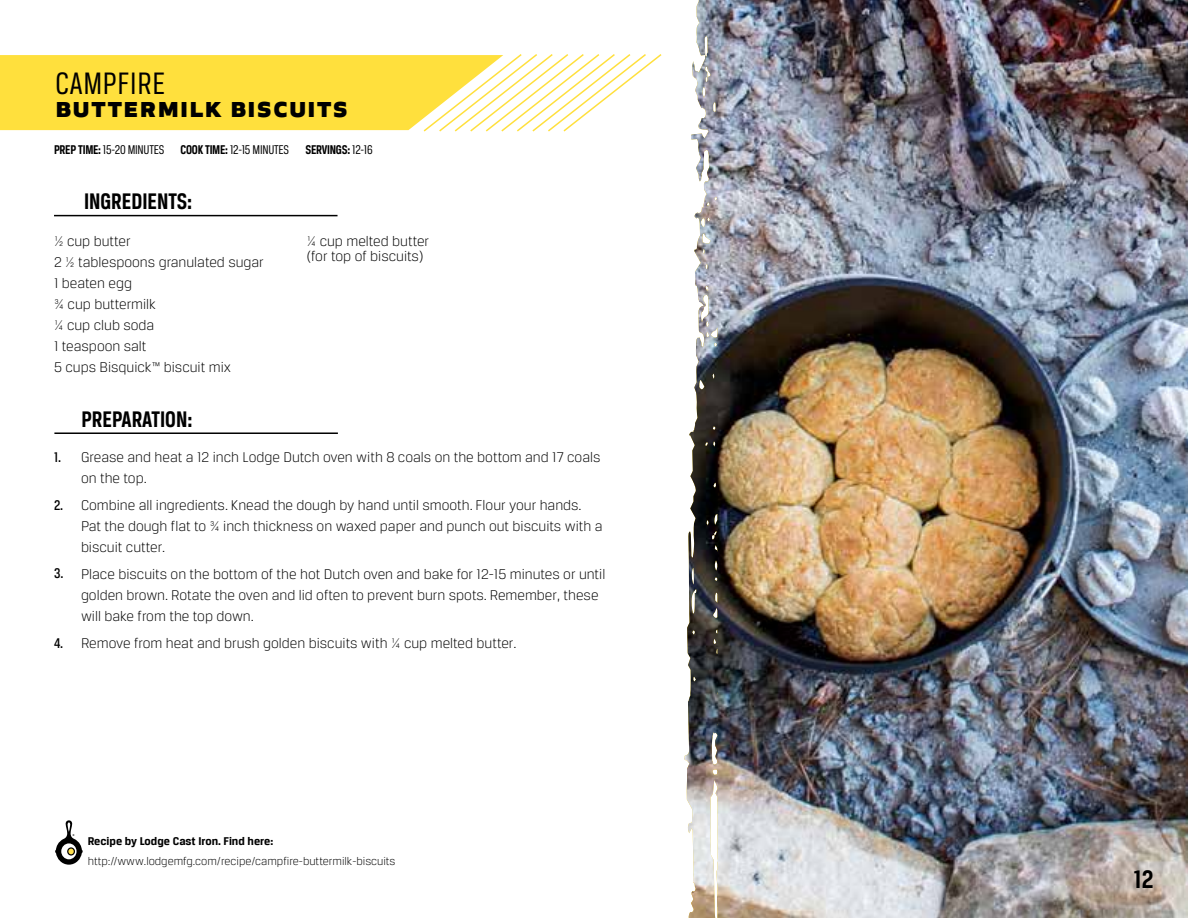
<style>
.page{position:relative;width:1188px;height:918px;background:#fff}
.page>*{position:absolute;margin:0;border:0;box-sizing:border-box;transform-origin:0 0}
.t1{font:33px "Breuer Condensed";letter-spacing:.02em;color:#000}
.t2{font:700 30px "Apex New";letter-spacing:.04em;color:#000}
.t3{font:700 27px "Breuer Condensed";color:#000}
.t4{font:700 24px "Breuer Condensed";color:#000}
.t5{font:300 15px/21px "Breuer Text";color:#000}
.t6{font:500 15px "Breuer Condensed";color:#000}
.t7{font:13.5px "Breuer Condensed";letter-spacing:-.02em;color:#000}
.t8{font:300 12px "Breuer Text";color:#000}
.t9{font:700 12px "Breuer Text";color:#000}
.s1{font-weight:700}
.s2{font-weight:700;color:#fff}
</style>
<div class="page">
<svg style="left:0;top:54px;width:662px;height:78px"></svg>
<img style="left:684px;top:0;width:504px;height:918px">
<img style="left:688px;top:0;width:21px;height:608px">
<hr style="left:54px;top:215px;width:284px;height:1px;background:#000">
<hr style="left:54px;top:432px;width:284px;height:2px;background:#000">
<svg style="left:55px;top:820px;width:28px;height:45px"></svg>
<h1 class="t1" style="left:56px;top:66px;width:111px">CAMPFIRE</h1>
<h2 class="t2" style="left:56px;top:84px;width:294px">buttermilk biscuits</h2>
<p class="t7" style="left:54px;top:142px;width:320px"><span class="s1">PREP TIME:</span> 15-20 MINUTES <span class="s2">//</span> <span class="s1">COOK TIME:</span> 12-15 MINUTES <span class="s2">//</span> <span class="s1">SERVINGS:</span> 12-16</p>
<h3 class="t4" style="left:84px;top:188px;width:110px">INGREDIENTS:</h3>
<p class="t5" style="left:54px;top:231px;width:211px">1/2 cup butter<br>2 1/2 tablespoons granulated sugar<br>1 beaten egg<br>3/4 cup buttermilk<br>1/4 cup club soda<br>1 teaspoon salt<br>5 cups Bisquick™ biscuit mix</p>
<p class="t5" style="left:307px;top:233px;width:124px;line-height:15px">1/4 cup melted butter (for top of biscuits)</p>
<p class="t6" style="left:54px;top:449px;width:9px">1.</p>
<p class="t6" style="left:54px;top:497px;width:11px">2.</p>
<p class="t6" style="left:54px;top:565px;width:11px">3.</p>
<p class="t6" style="left:54px;top:635px;width:11px">4.</p>
<h3 class="t4" style="left:81px;top:406px;width:113px">PREPARATION:</h3>
<p class="t5" style="left:81px;top:447px;width:521px">Grease and heat a 12 inch Lodge Dutch oven with 8 coals on the bottom and 17 coals on the top.</p>
<p class="t5" style="left:81px;top:495px;width:523px">Combine all ingredients. Knead the dough by hand until smooth. Flour your hands.<br>Pat the dough flat to 3/4 inch thickness on waxed paper and punch out biscuits with a biscuit cutter.</p>
<p class="t5" style="left:81px;top:564px;width:526px">Place biscuits on the bottom of the hot Dutch oven and bake for 12-15 minutes or until golden brown. Rotate the oven and lid often to prevent burn spots. Remember, these will bake from the top down.</p>
<p class="t5" style="left:81px;top:633px;width:437px">Remove from heat and brush golden biscuits with 1/4 cup melted butter.</p>
<p class="t9" style="left:88px;top:835px;width:187px">Recipe by Lodge Cast Iron. Find here:</p>
<p class="t8" style="left:88px;top:854px;width:309px">http://www.lodgemfg.com/recipe/campfire-buttermilk-biscuits</p>
<h3 class="t3" style="left:1134px;top:864px;width:21px">12</h3>
</div>
